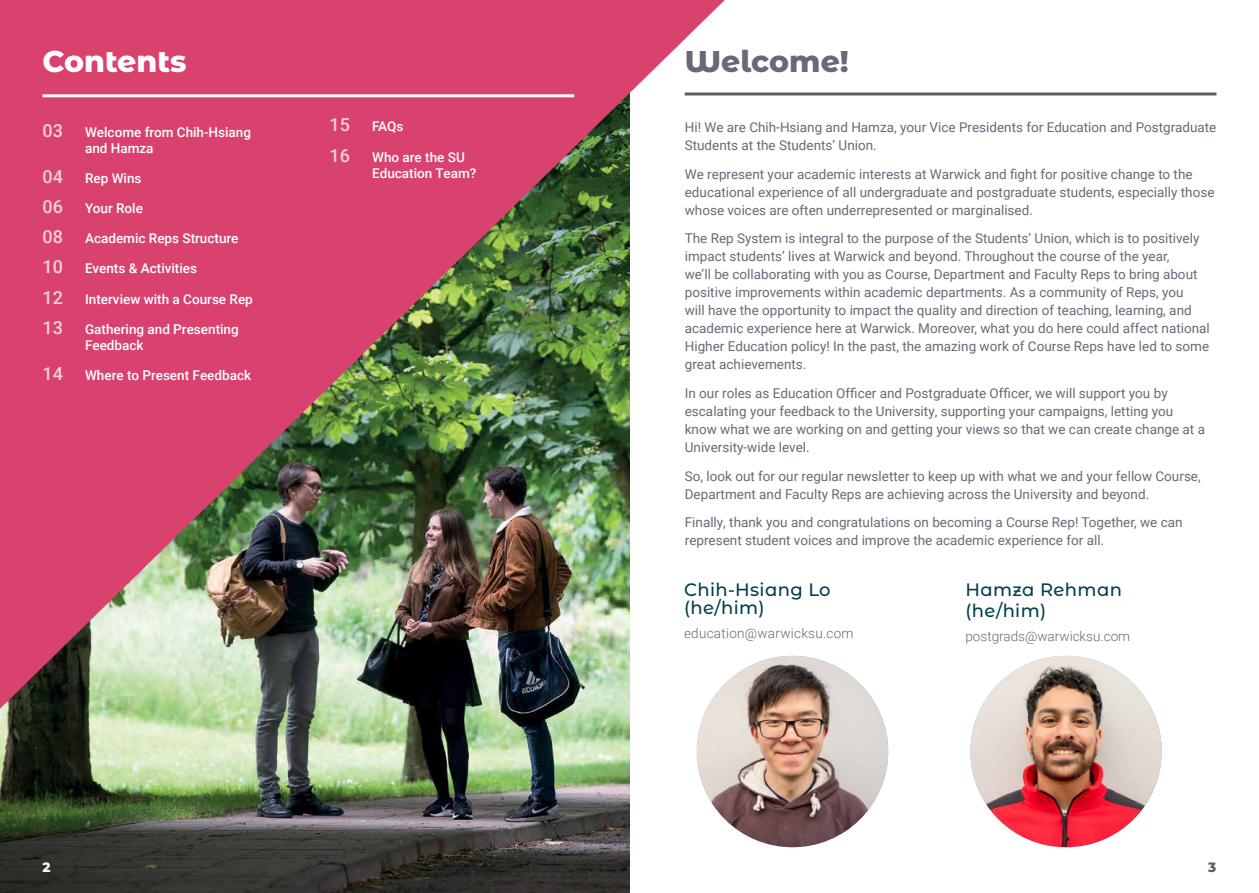
<style>
.page{position:relative;width:1259px;height:893px;background:#fff}
.page>*{position:absolute;margin:0;border:0;box-sizing:border-box;transform-origin:0 0}
.t1{font:800 30px "Montserrat Alternates";color:#fff}
.t2{font:800 30px "Montserrat Alternates";color:#676977}
.t3{font:500 18px/21px "Montserrat Alternates";letter-spacing:.02em;color:#003f4d}
.t4{font:500 18px "Roboto";color:#f3d2d5}
.t5{font:13.5px/18px "Roboto";color:#676977}
.t6{font:500 13.5px/16.2px "Roboto";color:#fff}
.t7{font:300 13.5px "Roboto";letter-spacing:.015em;color:#676977}
.t8{font:800 13.5px "Montserrat Alternates";color:#fff}
.t9{font:800 13.5px "Montserrat Alternates";color:#5d5e62}
.s1{font-size:18px;color:#f3d2d5}
</style>
<div class="page">
<img style="left:0;top:709px;width:629px;height:184px">
<img style="left:0;top:0;width:725px;height:709px">
<hr style="left:43px;top:94px;width:531px;height:3px;background:#fff">
<hr style="left:685px;top:92px;width:531px;height:3px;background:#5a5c61">
<img style="left:697px;top:656px;width:191px;height:191px;border-radius:96px">
<img style="left:970px;top:656px;width:191px;height:191px;border-radius:96px">
<h1 class="t1" style="left:43px;top:39px;width:145px">Contents</h1>
<p class="t6" style="left:85px;top:123px;width:167px;text-indent:-43px"><span class="s1">03</span> Welcome from Chih-Hsiang and Hamza</p>
<p class="t6" style="left:43px;top:170px;width:100px"><span class="s1">04</span> Rep Wins</p>
<h2 class="t4" style="left:43px;top:194px;width:22px">06</h2>
<p class="t6" style="left:85px;top:200px;width:59px">Your Role</p>
<h2 class="t4" style="left:43px;top:224px;width:22px">08</h2>
<p class="t6" style="left:85px;top:230px;width:155px">Academic Reps Structure</p>
<p class="t6" style="left:43px;top:260px;width:156px"><span class="s1">10</span> Events &amp; Activities</p>
<p class="t6" style="left:43px;top:290px;width:212px"><span class="s1">12</span> Interview with a Course Rep</p>
<p class="t6" style="left:85px;top:320px;width:155px;text-indent:-43px"><span class="s1">13</span> Gathering and Presenting<br>Feedback</p>
<p class="t6" style="left:43px;top:367px;width:210px"><span class="s1">14</span> Where to Present Feedback</p>
<p class="t6" style="left:330px;top:118px;width:75px"><span class="s1">15</span> FAQs</p>
<p class="t6" style="left:372px;top:148px;width:106px;text-indent:-43px"><span class="s1">16</span> Who are the SU<br>Education Team?</p>
<h1 class="t2" style="left:685px;top:39px;width:166px">Welcome!</h1>
<p class="t5" style="left:685px;top:118px;width:533px">Hi! We are Chih-Hsiang and Hamza, your Vice Presidents for Education and Postgraduate<br>Students at the Students’ Union.</p>
<p class="t5" style="left:685px;top:164px;width:531px">We represent your academic interests at Warwick and fight for positive change to the educational experience of all undergraduate and postgraduate students, especially those whose voices are often underrepresented or marginalised.</p>
<p class="t5" style="left:685px;top:229px;width:526px">The Rep System is integral to the purpose of the Students’ Union, which is to positively impact students’ lives at Warwick and beyond. Throughout the course of the year,<br>we’ll be collaborating with you as Course, Department and Faculty Reps to bring about positive improvements within academic departments. As a community of Reps, you<br>will have the opportunity to impact the quality and direction of teaching, learning, and academic experience here at Warwick. Moreover, what you do here could affect national Higher Education policy! In the past, the amazing work of Course Reps have led to some great achievements.</p>
<p class="t5" style="left:685px;top:384px;width:522px">In our roles as Education Officer and Postgraduate Officer, we will support you by escalating your feedback to the University, supporting your campaigns, letting you know what we are working on and getting your views so that we can create change at a University-wide level.</p>
<p class="t5" style="left:685px;top:466px;width:517px">So, look out for our regular newsletter to keep up with what we and your fellow Course,<br>Department and Faculty Reps are achieving across the University and beyond.</p>
<p class="t5" style="left:685px;top:513px;width:499px">Finally, thank you and congratulations on becoming a Course Rep! Together, we can represent student voices and improve the academic experience for all.</p>
<h2 class="t3" style="left:965px;top:578px;width:158px">Hamza Rehman (he/him)</h2>
<p class="t7" style="left:965px;top:627px;width:166px">postgrads@warwicksu.com</p>
<h2 class="t3" style="left:684px;top:579px;width:148px;line-height:18px">Chih-Hsiang Lo (he/him)</h2>
<p class="t7" style="left:684px;top:624px;width:171px">education@warwicksu.com</p>
<p class="t8" style="left:43px;top:857px;width:10px">2</p>
<p class="t9" style="left:1208px;top:857px;width:10px">3</p>
</div>
